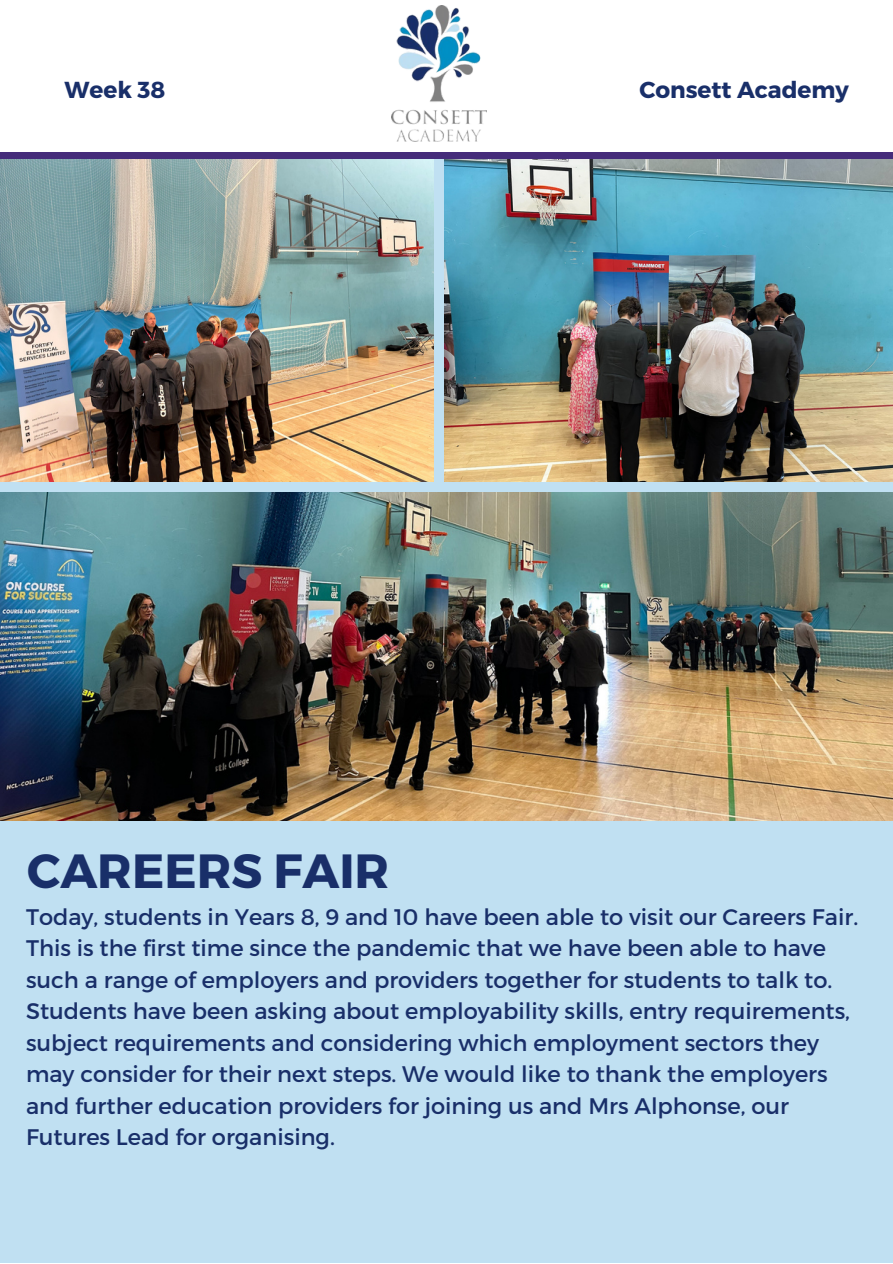
<style>
.page{position:relative;width:893px;height:1264px;background:#fff}
.page>*{position:absolute;margin:0;border:0;box-sizing:border-box;transform-origin:0 0}
.t1{font:700 48px "Montserrat";color:#192f69}
.t2{font:700 23.1px "Montserrat";color:#192f69}
.t3{font:22.5px/31.5px "Montserrat";color:#192f69}
</style>
<div class="page">
<div style="left:0;top:159px;width:892px;height:1103px;background:#c0e0f2"></div>
<img style="left:0;top:158px;width:433px;height:323px">
<img style="left:444px;top:158px;width:448px;height:323px">
<img style="left:0;top:492px;width:892px;height:329px">
<div style="left:0;top:153px;width:892px;height:5px;background:#452c7a"></div>
<img style="left:391px;top:5px;width:95px;height:136px">
<p class="t2" style="left:65px;top:75px;width:102px">Week 38</p>
<p class="t2" style="left:639px;top:75px;width:211px">Consett Academy</p>
<p class="t1" style="left:27px;top:840px;width:364px">CAREERS FAIR</p>
<p class="t3" style="left:26px;top:900px;width:833px">Today, students in Years 8, 9 and 10 have been able to visit our Careers Fair.<br>This is the first time since the pandemic that we have been able to have such a range of employers and providers together for students to talk to.<br>Students have been asking about employability skills, entry requirements, subject requirements and considering which employment sectors they may consider for their next steps. We would like to thank the employers and further education providers for joining us and Mrs Alphonse, our Futures Lead for organising.</p>
</div>
